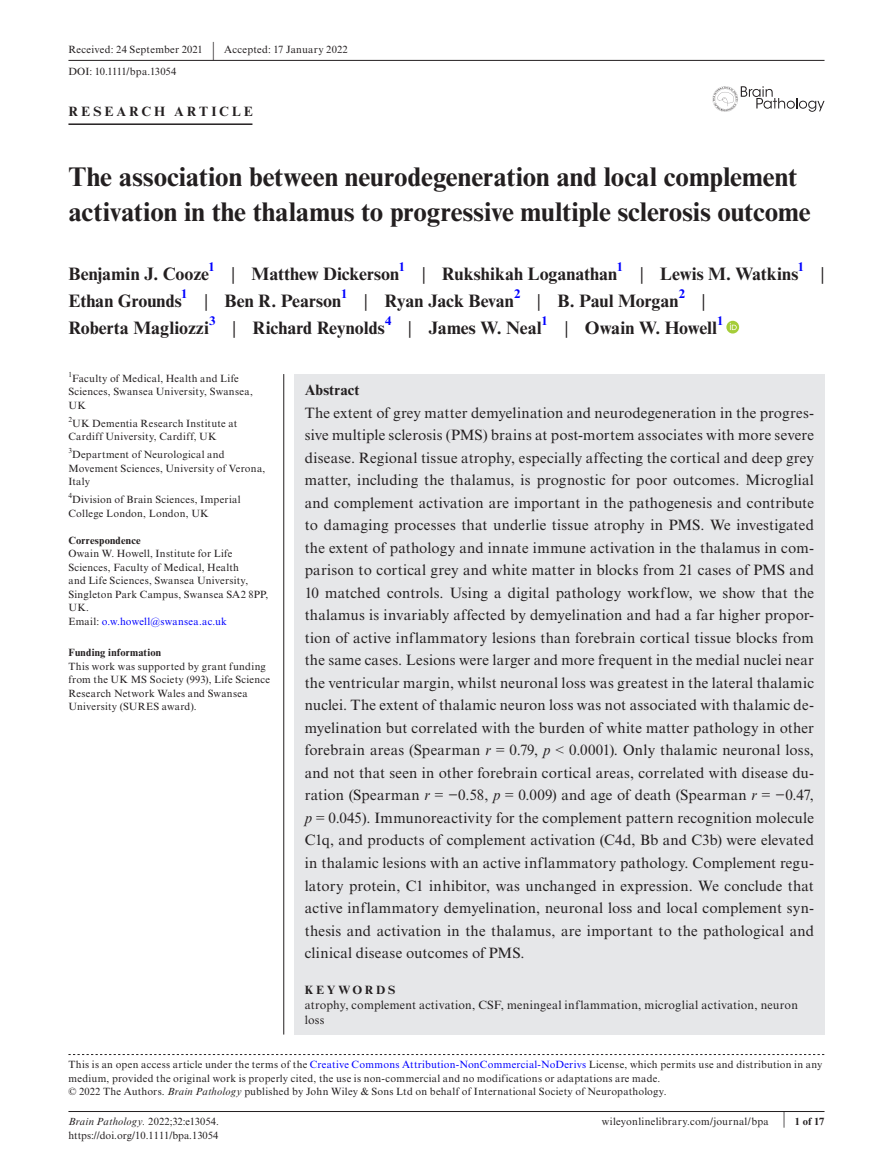
<style>
.page{position:relative;width:893px;height:1174px;background:#fff}
.page>*{position:absolute;margin:0;border:0;box-sizing:border-box;transform-origin:0 0}
.t1{font:700 27px/34.5px "Times New Roman MT Std";letter-spacing:-.005em;color:#231f20}
.t2{font:700 18px "Times New Roman MT Std";color:#231f20}
.t3{font:18px "Times New Roman MT Std";color:#231f20}
.t4{font:15px/22.5px "Times New Roman MT Std";letter-spacing:.015em;color:#231f20;text-align:justify}
.t5{font:700 15px "Times New Roman MT Std";letter-spacing:.005em;color:#231f20}
.t6{font:700 13.5px "Times New Roman MT Std";letter-spacing:.225em;color:#231f20}
.t7{font:700 12.6px "Times New Roman MT Std";color:#00f}
.t8{font:12px/15px "Times New Roman MT Std";letter-spacing:.02em;color:#231f20}
.t9{font:700 12px "Times New Roman MT Std";letter-spacing:.23em;color:#231f20}
.t10{font:10.5px/13.5px "Times New Roman MT Std";letter-spacing:.025em;color:#231f20}
.t11{font:700 10.5px "Times New Roman MT Std";letter-spacing:.02em;color:#231f20}
.t12{font:10.5px "Times New Roman MT Std";color:#231f20}
.t13{font:italic 10.5px "Times New Roman MT Std";letter-spacing:.02em;color:#231f20}
.s1{font-size:19.65px}
.s2{font-weight:400}
.s3{color:#00f}
.s4{font-style:italic}
.s5{font-family:"Times New Roman"}
.s6{font-style:normal}
.s7{font-weight:400;font-size:17.4px}
</style>
<div class="page">
<hr style="left:68px;top:1111px;width:756px;height:1px;background:#231f20">
<svg style="left:712px;top:86px;width:112px;height:26px"></svg>
<hr style="left:68px;top:60px;width:756px;height:1px;background:#231f20">
<hr style="left:68px;top:123px;width:184px;height:2px;background:#231f20">
<svg style="left:726px;top:321px;width:13px;height:12px"></svg>
<svg style="left:730px;top:323px;width:7px;height:7px"></svg>
<svg style="left:68px;top:1054px;width:756px;height:1px"></svg>
<div style="left:294px;top:374px;width:530px;height:660px;background:#e6e7e9"></div>
<hr style="left:283px;top:374px;width:1px;height:660px;background:#231f20">
<p class="t10" style="left:68px;top:39px;width:281px;line-height:22.2px">Received: 24 September 2021 <span class="s1">|</span> Accepted: 17 January 2022<br>DOI: 10.1111/bpa.13054</p>
<p class="t6" style="left:68px;top:103px;width:186px">RESEARCH ARTICLE</p>
<h1 class="t1" style="left:68px;top:159px;width:744px">The association between neurodegeneration and local complement activation in the thalamus to progressive multiple sclerosis outcome</h1>
<p class="t2" style="left:68px;top:262px;width:142px">Benjamin J. Cooze</p>
<p class="t7" style="left:208px;top:259px;width:8px">1</p>
<p class="t2" style="left:232px;top:262px;width:169px"><span class="s2">|</span> Matthew Dickerson</p>
<p class="t7" style="left:399px;top:259px;width:8px">1</p>
<p class="t2" style="left:422px;top:262px;width:196px"><span class="s2">|</span> Rukshikah Loganathan</p>
<p class="t7" style="left:617px;top:259px;width:8px">1</p>
<p class="t2" style="left:640px;top:262px;width:160px"><span class="s2">|</span> Lewis M. Watkins</p>
<p class="t7" style="left:798px;top:259px;width:8px">1</p>
<p class="t3" style="left:821px;top:263px;width:5px">|</p>
<p class="t2" style="left:68px;top:289px;width:115px">Ethan Grounds</p>
<p class="t7" style="left:181px;top:286px;width:8px">1</p>
<p class="t2" style="left:204px;top:289px;width:138px"><span class="s2">|</span> Ben R. Pearson</p>
<p class="t7" style="left:341px;top:286px;width:8px">1</p>
<p class="t2" style="left:364px;top:289px;width:151px"><span class="s2">|</span> Ryan Jack Bevan</p>
<p class="t7" style="left:514px;top:286px;width:8px">2</p>
<p class="t2" style="left:537px;top:289px;width:143px"><span class="s2">|</span> B. Paul Morgan</p>
<p class="t7" style="left:679px;top:286px;width:8px">2</p>
<p class="t3" style="left:702px;top:290px;width:5px">|</p>
<p class="t2" style="left:68px;top:316px;width:142px">Roberta Magliozzi</p>
<p class="t7" style="left:209px;top:313px;width:8px">3</p>
<p class="t2" style="left:232px;top:316px;width:154px"><span class="s2">|</span> Richard Reynolds</p>
<p class="t7" style="left:385px;top:313px;width:8px">4</p>
<p class="t2" style="left:408px;top:316px;width:135px"><span class="s2">|</span> James W. Neal</p>
<p class="t7" style="left:542px;top:313px;width:8px">1</p>
<p class="t2" style="left:565px;top:316px;width:154px"><span class="s2">|</span> Owain W. Howell</p>
<p class="t7" style="left:717px;top:313px;width:8px">1</p>
<p class="t10" style="left:68px;top:371px;width:186px"><sup>1</sup>Faculty of Medical, Health and Life<br>Sciences, Swansea University, Swansea,<br>UK</p>
<p class="t10" style="left:68px;top:416px;width:170px"><sup>2</sup>UK Dementia Research Institute at<br>Cardiff University, Cardiff, UK</p>
<p class="t10" style="left:68px;top:448px;width:198px"><sup>3</sup>Department of Neurological and<br>Movement Sciences, University of Verona,<br>Italy</p>
<p class="t10" style="left:68px;top:493px;width:174px"><sup>4</sup>Division of Brain Sciences, Imperial<br>College London, London, UK</p>
<p class="t11" style="left:68px;top:533px;width:74px">Correspondence</p>
<p class="t10" style="left:68px;top:547px;width:201px">Owain W. Howell, Institute for Life<br>Sciences, Faculty of Medical, Health<br>and Life Sciences, Swansea University,<br>Singleton Park Campus, Swansea SA2 8PP,<br>UK.<br>Email: <span class="s3">o.w.howell@swansea.ac.uk</span></p>
<p class="t11" style="left:68px;top:646px;width:94px">Funding information</p>
<p class="t10" style="left:68px;top:659px;width:203px">This work was supported by grant funding from the UK MS Society (993), Life Science Research Network Wales and Swansea University (SURES award).</p>
<p class="t5" style="left:305px;top:381px;width:56px">Abstract</p>
<p class="t4" style="left:305px;top:401px;width:511px">The extent of grey matter demyelination and neurodegeneration in the progres&shy;sive multiple sclerosis (PMS) brains at post-mortem associates with more severe disease. Regional tissue atrophy, especially affecting the cortical and deep grey matter, including the thalamus, is prognostic for poor outcomes. Microglial and complement activation are important in the pathogenesis and contribute to damaging processes that underlie tissue atrophy in PMS. We investigated the extent of pathology and innate immune activation in the thalamus in com&shy;parison to cortical grey and white matter in blocks from 21 cases of PMS and 10 matched controls. Using a digital pathology workflow, we show that the thalamus is invariably affected by demyelination and had a far higher propor&shy;tion of active inflammatory lesions than forebrain cortical tissue blocks from the same cases. Lesions were larger and more frequent in the medial nuclei near the ventricular margin, whilst neuronal loss was greatest in the lateral thalamic nuclei. The extent of thalamic neuron loss was not associated with thalamic de&shy;myelination but correlated with the burden of white matter pathology in other forebrain areas (Spearman <span class="s4">r</span> <span class="s5">=</span> 0.79, <span class="s4">p</span> <span class="s5">&lt;</span> 0.0001). Only thalamic neuronal loss, and not that seen in other forebrain cortical areas, correlated with disease du&shy;ration (Spearman <span class="s4">r</span> <span class="s5">=</span> −0.58, <span class="s4">p</span> <span class="s5">=</span> 0.009) and age of death (Spearman <span class="s4">r</span> <span class="s5">=</span> −0.47, <span class="s4">p</span> <span class="s5">=</span> 0.045). Immunoreactivity for the complement pattern recognition molecule C1q, and products of complement activation (C4d, Bb and C3b) were elevated in thalamic lesions with an active inflammatory pathology. Complement regu&shy;latory protein, C1 inhibitor, was unchanged in expression. We conclude that active inflammatory demyelination, neuronal loss and local complement syn&shy;thesis and activation in the thalamus, are important to the pathological and clinical disease outcomes of PMS.</p>
<p class="t9" style="left:305px;top:982px;width:92px">KEYWORDS</p>
<p class="t8" style="left:305px;top:997px;width:495px">atrophy, complement activation, CSF, meningeal inflammation, microglial activation, neuron loss</p>
<p class="t10" style="left:68px;top:1058px;width:756px">This is an open access article under the terms of the <span class="s3">Creative Commons Attribution-NonCommercial-NoDerivs</span> License, which permits use and distribution in any medium, provided the original work is properly cited, the use is non-commercial and no modifications or adaptations are made.<br>© 2022 The Authors. <span class="s4">Brain Pathology</span> published by John Wiley &amp; Sons Ltd on behalf of International Society of Neuropathology.</p>
<p class="t13" style="left:68px;top:1115px;width:152px">Brain Pathology. <span class="s6">2022;32:e13054.</span></p>
<p class="t11" style="left:783px;top:1115px;width:43px"><span class="s7">|</span> 1 of 17</p>
<p class="t12" style="left:68px;top:1129px;width:151px">https://doi.org/10.1111/bpa.13054</p>
<p class="t10" style="left:602px;top:1115px;width:168px">wileyonlinelibrary.com/journal/bpa</p>
</div>
